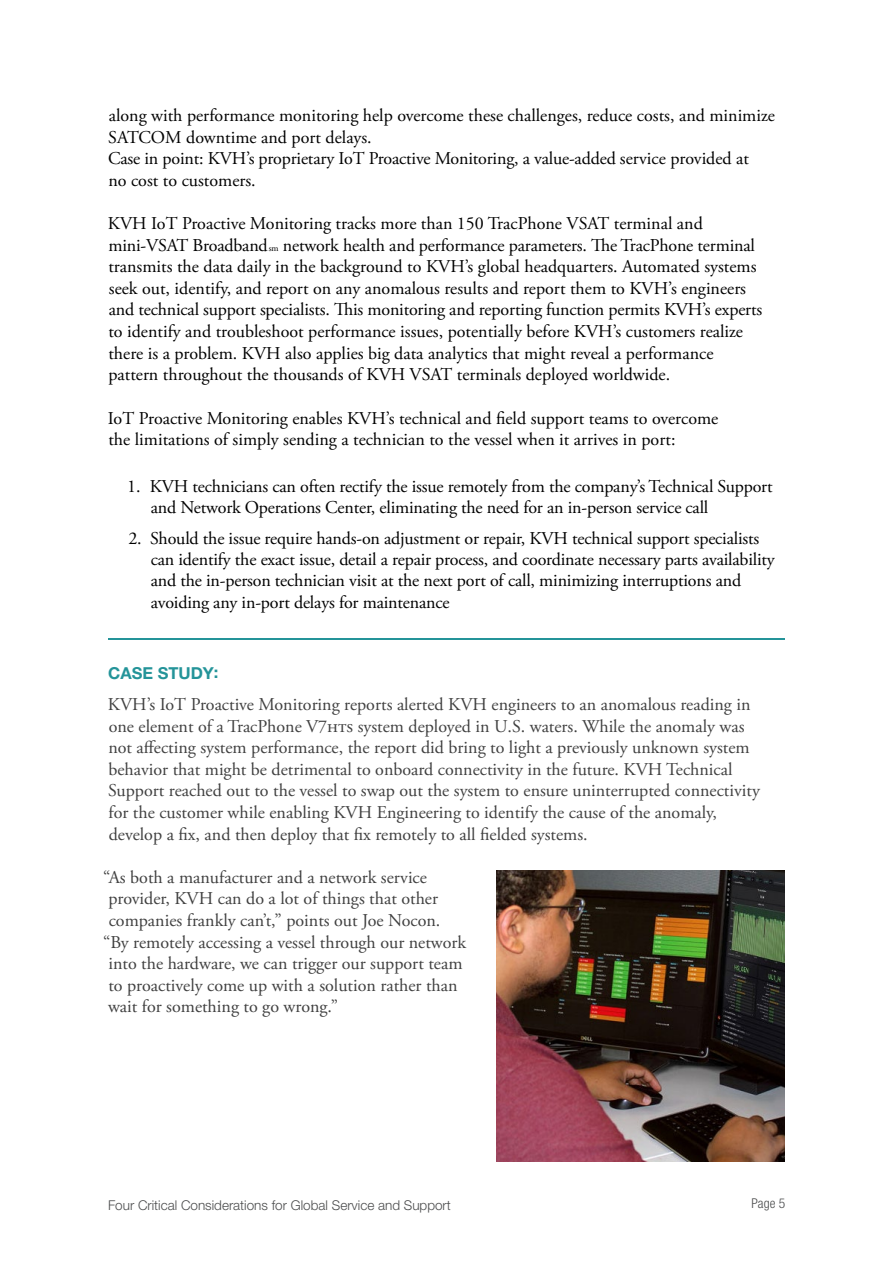
<style>
.page{position:relative;width:893px;height:1263px;background:#fff}
.page>*{position:absolute;margin:0;border:0;box-sizing:border-box;transform-origin:0 0}
.t1{font:18px/21.6px "Adobe Garamond Pro";letter-spacing:-.005em;color:#000}
.t2{font:18px/21.6px "Adobe Garamond Pro";color:#404040}
.t3{font:700 16.5px "Helvetica Neue LT Pro";color:#249499}
.t4{font:300 13.5px "Helvetica Neue LT Pro";color:#4b4c4d}
.t5{font:300 condensed 13.5px "Helvetica Neue LT Pro";color:#4b4c4d}
.s1{font-size:9px}
</style>
<div class="page">
<hr style="left:108px;top:639px;width:677px;height:1px;background:#249499">
<img style="left:496px;top:871px;width:289px;height:291px">
<p class="t1" style="left:108px;top:105px;width:668px">along with performance monitoring help overcome these challenges, reduce costs, and minimize SATCOM downtime and port delays.<br>Case in point: KVH’s proprietary IoT Proactive Monitoring, a value-added service provided at<br>no cost to customers.</p>
<p class="t1" style="left:108px;top:213px;width:656px">KVH IoT Proactive Monitoring tracks more than 150 TracPhone VSAT terminal and mini-VSAT Broadband<span class="s1">sm</span> network health and performance parameters. The TracPhone terminal transmits the data daily in the background to KVH’s global headquarters. Automated systems seek out, identify, and report on any anomalous results and report them to KVH’s engineers and technical support specialists. This monitoring and reporting function permits KVH’s experts to identify and troubleshoot performance issues, potentially before KVH’s customers realize there is a problem. KVH also applies big data analytics that might reveal a performance pattern throughout the thousands of KVH VSAT terminals deployed worldwide.</p>
<p class="t1" style="left:108px;top:408px;width:612px">IoT Proactive Monitoring enables KVH’s technical and field support teams to overcome the limitations of simply sending a technician to the vessel when it arrives in port:</p>
<p class="t1" style="left:151px;top:476px;width:623px;line-height:21px;text-indent:-24px">1. KVH technicians can often rectify the issue remotely from the company’s Technical Support and Network Operations Center, eliminating the need for an in-person service call</p>
<p class="t1" style="left:151px;top:528px;width:626px;line-height:21.1px;text-indent:-22px">2. Should the issue require hands-on adjustment or repair, KVH technical support specialists can identify the exact issue, detail a repair process, and coordinate necessary parts availability and the in-person technician visit at the next port of call, minimizing interruptions and avoiding any in-port delays for maintenance</p>
<p class="t3" style="left:108px;top:663px;width:112px">CASE STUDY:</p>
<p class="t2" style="left:108px;top:694px;width:653px">KVH’s IoT Proactive Monitoring reports alerted KVH engineers to an anomalous reading in one element of a TracPhone V7hts system deployed in U.S. waters. While the anomaly was not affecting system performance, the report did bring to light a previously unknown system behavior that might be detrimental to onboard connectivity in the future. KVH Technical Support reached out to the vessel to swap out the system to ensure uninterrupted connectivity for the customer while enabling KVH Engineering to identify the cause of the anomaly, develop a fix, and then deploy that fix remotely to all fielded systems.</p>
<p class="t2" style="left:103px;top:867px;width:325px">“As both a manufacturer and a network service</p>
<p class="t2" style="left:108px;top:888px;width:331px">provider, KVH can do a lot of things that other</p>
<p class="t2" style="left:109px;top:910px;width:333px">companies frankly can’t,” points out Joe Nocon.</p>
<p class="t2" style="left:103px;top:932px;width:364px">“By remotely accessing a vessel through our network</p>
<p class="t2" style="left:108px;top:953px;width:356px">into the hardware, we can trigger our support team</p>
<p class="t2" style="left:108px;top:975px;width:351px">to proactively come up with a solution rather than</p>
<p class="t2" style="left:108px;top:996px;width:232px">wait for something to go wrong.”</p>
<p class="t4" style="left:108px;top:1197px;width:344px">Four Critical Considerations for Global Service and Support</p>
<p class="t5" style="left:751px;top:1195px;width:35px">Page 5</p>
</div>
